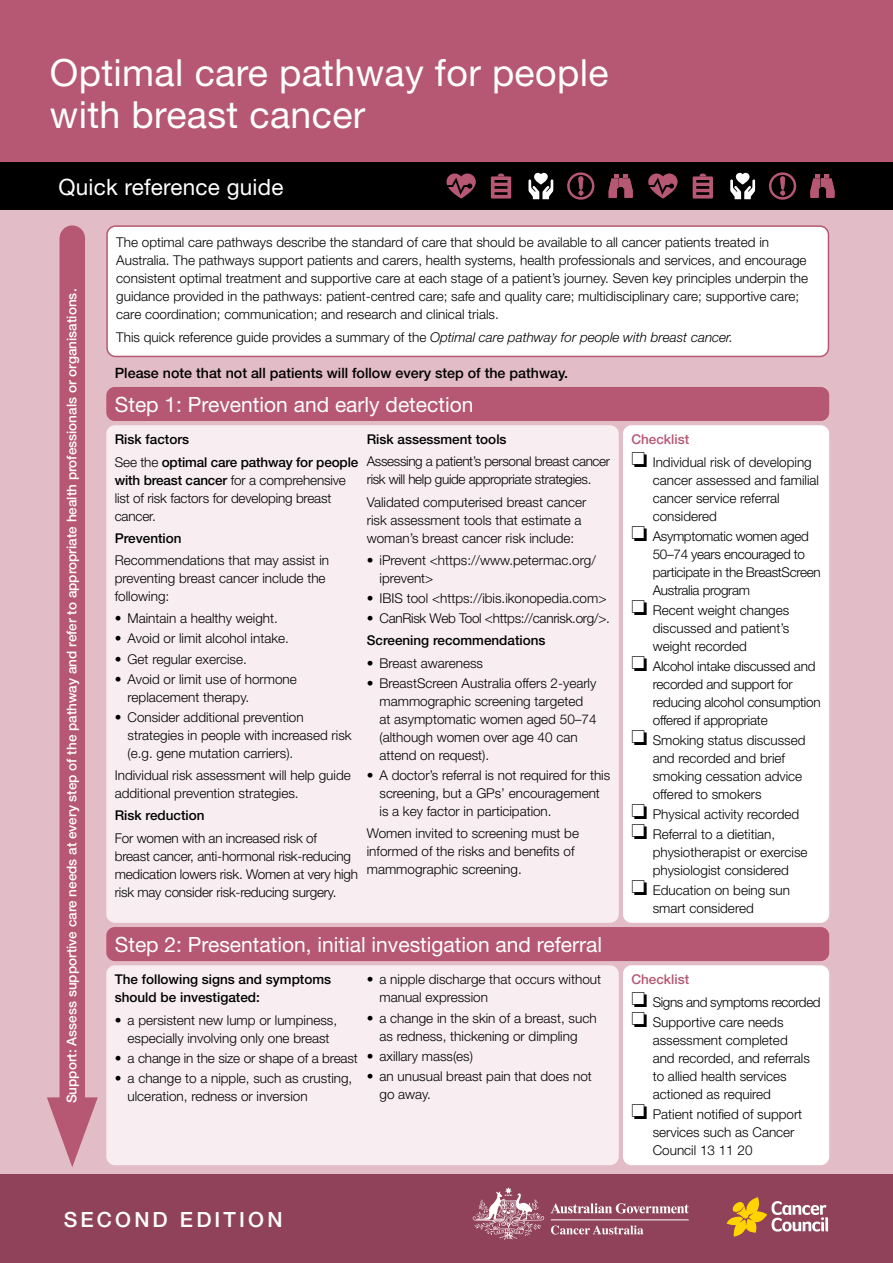
<style>
.page{position:relative;width:893px;height:1263px;background:#fff}
.page>*{position:absolute;margin:0;border:0;box-sizing:border-box;transform-origin:0 0}
.t1{font:37.5px/42px "Helvetica Neue LT";letter-spacing:.01em;color:#fff}
.t2{font:22.5px "Helvetica Neue LT";letter-spacing:.01em;color:#fff}
.t3{font:21px "Helvetica Neue LT";color:#fff}
.t4{font:500 21px "Helvetica Neue LT";letter-spacing:.15em;color:#fff}
.t5{font:500 14.25px "Helvetica Neue LT";color:#000}
.t6{font:300 13.5px/18px "Helvetica Neue LT";color:#000}
.t7{font:300 13.5px/18px "Helvetica Neue LT";letter-spacing:-.025em;color:#000}
.t8{font:500 13.5px/22.2px "Helvetica Neue LT";color:#000}
.t9{font:300 13.5px/18px "Helvetica Neue LT";letter-spacing:-.02em;color:#000}
.t10{font:500 13.5px "Helvetica Neue LT";color:#fff}
.t11{font:300 13.5px/22.2px "Helvetica Neue LT";letter-spacing:-.03em;color:#000}
.s1{font-style:italic}
.s2{font-weight:300}
.s3{font-weight:500}
.s4{font-weight:500;color:#b65773}
</style>
<div class="page">
<div style="left:0;top:1174px;width:893px;height:89px;background:#90425a"></div>
<svg style="left:727px;top:1197px;width:101px;height:40px"></svg>
<svg style="left:473px;top:1187px;width:71px;height:52px"></svg>
<hr style="left:551px;top:1219px;width:138px;height:1px;background:#fff">
<svg style="left:551px;top:1225px;width:92px;height:9px"></svg>
<svg style="left:550px;top:1203px;width:139px;height:10px"></svg>
<div style="left:0;top:162px;width:893px;height:48px;background:#000"></div>
<svg style="left:648px;top:173px;width:30px;height:26px"></svg>
<svg style="left:769px;top:172px;width:27px;height:28px"></svg>
<svg style="left:810px;top:174px;width:24px;height:24px"></svg>
<svg style="left:693px;top:174px;width:20px;height:25px"></svg>
<svg style="left:730px;top:173px;width:25px;height:26px"></svg>
<svg style="left:446px;top:173px;width:30px;height:26px"></svg>
<svg style="left:567px;top:172px;width:27px;height:28px"></svg>
<svg style="left:609px;top:174px;width:24px;height:24px"></svg>
<svg style="left:491px;top:174px;width:20px;height:25px"></svg>
<svg style="left:528px;top:173px;width:25px;height:26px"></svg>
<div style="left:0;top:210px;width:893px;height:964px;background:#e2bcc7"></div>
<div style="left:60px;top:238px;width:25px;height:886px;background:#b65773"></div>
<svg style="left:47px;top:1097px;width:51px;height:70px"></svg>
<div style="left:106px;top:387px;width:723px;height:34px;background:#b65773;border-radius:9px"></div>
<div style="left:0;top:0;width:893px;height:162px;background:#b65773"></div>
<div style="left:106px;top:425px;width:513px;height:498px;background:#f8eef1;border-radius:9px"></div>
<div style="left:107px;top:226px;width:721px;height:130px;background:#fff;border-radius:9px"></div>
<div style="left:106px;top:225px;width:723px;height:132px;border:2px solid #b65773;border-radius:9px"></div>
<div style="left:106px;top:927px;width:723px;height:34px;background:#b65773;border-radius:9px"></div>
<div style="left:106px;top:965px;width:513px;height:200px;background:#f8eef1;border-radius:9px"></div>
<div style="left:623px;top:425px;width:206px;height:498px;background:#fff;border-radius:9px"></div>
<div style="left:623px;top:965px;width:206px;height:200px;background:#fff;border-radius:9px"></div>
<h1 class="t1" style="left:50px;top:51px;width:560px">Optimal care pathway for people with breast cancer</h1>
<h2 class="t2" style="left:58px;top:173px;width:226px">Quick reference guide</h2>
<p class="t10" style="left:64px;top:1103px;width:816px;rotate:-90deg">Support: Assess supportive care needs at every step of the pathway and refer to appropriate health professionals or organisations.</p>
<p class="t6" style="left:116px;top:233px;width:693px">The optimal care pathways describe the standard of care that should be available to all cancer patients treated in Australia. The pathways support patients and carers, health systems, health professionals and services, and encourage consistent optimal treatment and supportive care at each stage of a patient’s journey. Seven key principles underpin the guidance provided in the pathways: patient-centred care; safe and quality care; multidisciplinary care; supportive care; care coordination; communication; and research and clinical trials.</p>
<p class="t6" style="left:116px;top:328px;width:618px">This quick reference guide provides a summary of the <span class="s1">Optimal care pathway for people with breast cancer.</span></p>
<p class="t5" style="left:115px;top:364px;width:455px">Please note that not all patients will follow every step of the pathway.</p>
<h3 class="t3" style="left:115px;top:392px;width:360px">Step 1: Prevention and early detection</h3>
<p class="t8" style="left:115px;top:428px;width:245px">Risk factors<br><span class="s2">See the</span> optimal care pathway for people</p>
<p class="t6" style="left:115px;top:470px;width:233px"><span class="s3">with breast cancer</span> for a comprehensive list of risk factors for developing breast cancer.</p>
<p class="t8" style="left:115px;top:527px;width:68px">Prevention</p>
<p class="t6" style="left:115px;top:551px;width:216px">Recommendations that may assist in preventing breast cancer include the following:</p>
<p class="t6" style="left:115px;top:609px;width:165px">• Maintain a healthy weight.</p>
<p class="t6" style="left:115px;top:629px;width:176px">• Avoid or limit alcohol intake.</p>
<p class="t6" style="left:115px;top:649px;width:134px">• Get regular exercise.</p>
<p class="t6" style="left:128px;top:669px;width:171px;text-indent:-13px">• Avoid or limit use of hormone replacement therapy.</p>
<p class="t6" style="left:128px;top:708px;width:226px;text-indent:-13px">• Consider additional prevention strategies in people with increased risk (e.g. gene mutation carriers).</p>
<p class="t6" style="left:115px;top:766px;width:237px">Individual risk assessment will help guide additional prevention strategies.</p>
<p class="t8" style="left:115px;top:804px;width:91px">Risk reduction</p>
<p class="t6" style="left:115px;top:828px;width:245px">For women with an increased risk of<br>breast cancer, anti-hormonal risk-reducing medication lowers risk. Women at very high risk may consider risk-reducing surgery.</p>
<p class="t8" style="left:367px;top:428px;width:141px">Risk assessment tools</p>
<p class="t7" style="left:367px;top:452px;width:245px">Assessing a patient’s personal breast cancer risk will help guide appropriate strategies.</p>
<p class="t6" style="left:367px;top:493px;width:221px">Validated computerised breast cancer risk assessment tools that estimate a woman’s breast cancer risk include:</p>
<p class="t6" style="left:379px;top:551px;width:218px;text-indent:-13px">• iPrevent &lt;https://www.petermac.org/ iprevent&gt;</p>
<p class="t6" style="left:367px;top:589px;width:241px">• IBIS tool &lt;https://ibis.ikonopedia.com&gt;</p>
<p class="t9" style="left:367px;top:609px;width:245px">• CanRisk Web Tool &lt;https://canrisk.org/&gt;.</p>
<p class="t8" style="left:367px;top:629px;width:180px">Screening recommendations</p>
<p class="t6" style="left:367px;top:654px;width:118px">• Breast awareness</p>
<p class="t6" style="left:379px;top:674px;width:219px;text-indent:-13px">• BreastScreen Australia offers 2-yearly mammographic screening targeted at asymptomatic women aged 50–74 (although women over age 40 can attend on request).</p>
<p class="t6" style="left:379px;top:766px;width:232px;text-indent:-13px">• A doctor’s referral is not required for this screening, but a GPs’ encouragement is a key factor in participation.</p>
<p class="t6" style="left:367px;top:824px;width:214px">Women invited to screening must be informed of the risks and benefits of mammographic screening.</p>
<h3 class="t3" style="left:115px;top:932px;width:489px">Step 2: Presentation, initial investigation and referral</h3>
<p class="t8" style="left:115px;top:970px;width:218px;line-height:18px">The following signs and symptoms should be investigated:</p>
<p class="t6" style="left:115px;top:1010px;width:224px;text-align:center">• a persistent new lump or lumpiness, especially involving only one breast</p>
<p class="t6" style="left:115px;top:1049px;width:244px">• a change in the size or shape of a breast</p>
<p class="t6" style="left:128px;top:1069px;width:226px;text-indent:-13px">• a change to a nipple, such as crusting, ulceration, redness or inversion</p>
<p class="t6" style="left:379px;top:970px;width:223px;text-indent:-13px">• a nipple discharge that occurs without manual expression</p>
<p class="t6" style="left:367px;top:1008px;width:231px;text-align:center">• a change in the skin of a breast, such as redness, thickening or dimpling</p>
<p class="t6" style="left:367px;top:1046px;width:108px">• axillary mass(es)</p>
<p class="t6" style="left:379px;top:1067px;width:214px;text-indent:-13px">• an unusual breast pain that does not go away.</p>
<p class="t6" style="left:631px;top:428px;width:182px;line-height:22.2px"><span class="s4">Checklist<br></span>❏ Individual risk of developing</p>
<p class="t6" style="left:653px;top:470px;width:168px">cancer assessed and familial cancer service referral considered</p>
<p class="t7" style="left:653px;top:527px;width:169px;text-indent:-21px">❏ Asymptomatic women aged<br>50–74 years encouraged to participate in the BreastScreen<br>Australia program</p>
<p class="t6" style="left:653px;top:601px;width:138px;text-align:justify;text-indent:-21px">❏ Recent weight changes discussed and patient’s weight recorded</p>
<p class="t9" style="left:653px;top:657px;width:169px;text-indent:-21px">❏ Alcohol intake discussed and recorded and support for reducing alcohol consumption offered if appropriate</p>
<p class="t6" style="left:653px;top:731px;width:154px;text-indent:-21px">❏ Smoking status discussed and recorded and brief smoking cessation advice offered to smokers</p>
<p class="t6" style="left:631px;top:804px;width:169px;line-height:20.1px">❏ Physical activity recorded ❏ Referral to a dietitian,</p>
<p class="t6" style="left:653px;top:843px;width:156px">physiotherapist or exercise physiologist considered</p>
<p class="t6" style="left:653px;top:881px;width:139px;text-indent:-21px">❏ Education on being sun smart considered</p>
<p class="t11" style="left:631px;top:968px;width:191px"><span class="s4">Checklist<br></span>❏ Signs and symptoms recorded</p>
<p class="t6" style="left:653px;top:1013px;width:159px;text-indent:-21px">❏ Supportive care needs assessment completed and recorded, and referrals to allied health services actioned as required</p>
<p class="t6" style="left:653px;top:1105px;width:151px;text-indent:-21px">❏ Patient notified of support services such as Cancer<br>Council 13 11 20</p>
<h3 class="t4" style="left:64px;top:1206px;width:220px">SECOND EDITION</h3>
</div>
